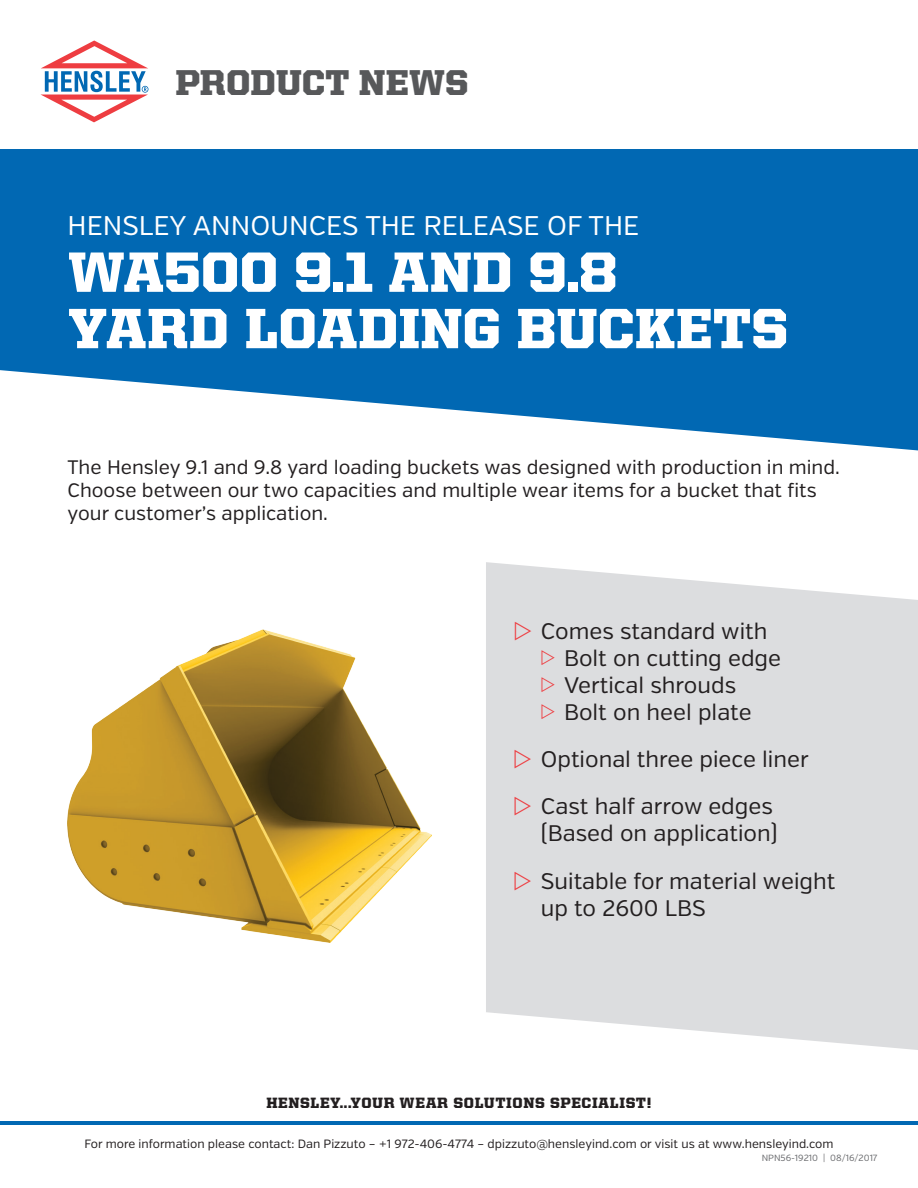
<style>
.page{position:relative;width:918px;height:1188px;background:#fff}
.page>*{position:absolute;margin:0;border:0;box-sizing:border-box;transform-origin:0 0}
.t1{font:900 57px/56.4px "United Serif Reg";color:#fff}
.t2{font:900 36px "United Serif Reg";color:#57585a}
.t3{font:27px "Verb";color:#fff}
.t4{font:22.5px/27px "Verb";color:#231f20}
.t5{font:19.5px/23.4px "Verb";color:#231f20}
.t6{font:900 15px "United Serif Reg";letter-spacing:.04em;color:#231f20}
.t7{font:12px "Verb";color:#231f20}
.t8{font:9px "Verb";color:#6c6d70}
</style>
<div class="page">
<svg style="left:41px;top:41px;width:107px;height:81px"></svg>
<div style="left:0;top:149px;width:918px;height:404px;background:#0168b3"></div>
<svg style="left:0;top:370px;width:918px;height:465px;fill:#fff"></svg>
<svg style="left:486px;top:562px;width:432px;height:488px;fill:#dcdddf"></svg>
<hr style="left:0;top:1121px;width:918px;height:3px;background:#0168b3">
<img style="left:68px;top:630px;width:364px;height:313px">
<svg style="left:515px;top:621px;width:16px;height:19px"></svg>
<svg style="left:542px;top:650px;width:13px;height:15px"></svg>
<svg style="left:542px;top:677px;width:13px;height:15px"></svg>
<svg style="left:542px;top:704px;width:13px;height:15px"></svg>
<svg style="left:515px;top:749px;width:16px;height:19px"></svg>
<svg style="left:515px;top:797px;width:16px;height:19px"></svg>
<svg style="left:515px;top:871px;width:16px;height:19px"></svg>
<h2 class="t2" style="left:176px;top:63px;width:294px">PRODUCT NEWS</h2>
<h3 class="t3" style="left:68px;top:210px;width:573px">HENSLEY ANNOUNCES THE RELEASE OF THE</h3>
<h1 class="t1" style="left:68px;top:243px;width:722px">WA500 9.1 AND 9.8<br>YARD LOADING BUCKETS</h1>
<p class="t5" style="left:68px;top:455px;width:774px">The Hensley 9.1 and 9.8 yard loading buckets was designed with production in mind.<br>Choose between our two capacities and multiple wear items for a bucket that fits your customer’s application.</p>
<p class="t4" style="left:564px;top:618px;width:219px;text-indent:-23px">Comes standard with<br>Bolt on cutting edge<br>Vertical shrouds<br>Bolt on heel plate</p>
<p class="t4" style="left:541px;top:736px;width:269px;line-height:47.2px">Optional three piece liner<br>Cast half arrow edges</p>
<p class="t4" style="left:541px;top:810px;width:296px;line-height:47.2px">(Based on application)<br>Suitable for material weight</p>
<p class="t4" style="left:541px;top:895px;width:166px">up to 2600 LBS</p>
<p class="t6" style="left:266px;top:1094px;width:387px">HENSLEY...YOUR WEAR SOLUTIONS SPECIALIST!</p>
<p class="t7" style="left:84px;top:1136px;width:751px">For more information please contact: Dan Pizzuto – +1 972-406-4774 – dpizzuto@hensleyind.com or visit us at www.hensleyind.com</p>
<p class="t8" style="left:762px;top:1153px;width:117px">NPN56-19210 | 08/16/2017</p>
</div>
